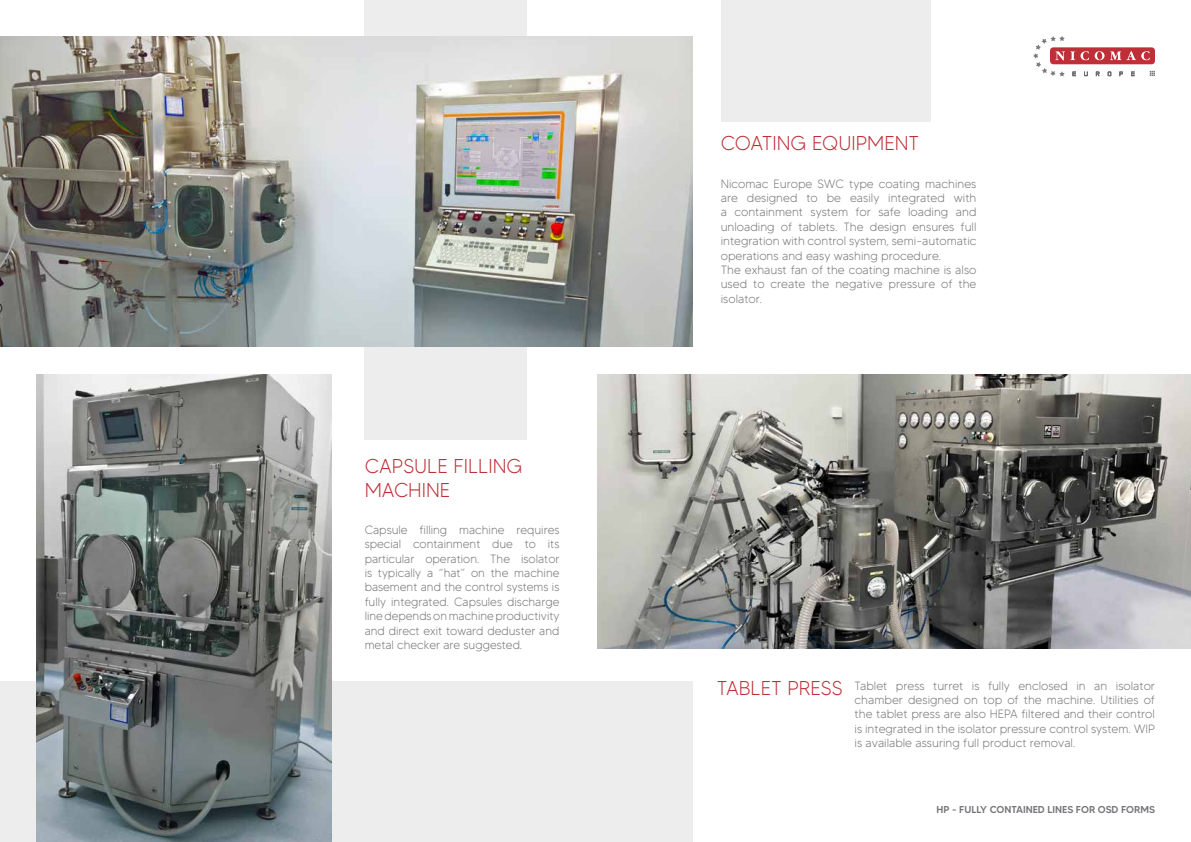
<style>
.page{position:relative;width:1191px;height:842px;background:#fff}
.page>*{position:absolute;margin:0;border:0;box-sizing:border-box;transform-origin:0 0}
.t1{font:300 20px/24px "MADETOMMY";color:#be2f37}
.t2{font:300 12px/14.4px "MADETOMMY";color:#77787b;text-align:justify}
.t3{font:500 10px "MADETOMMY";color:#77787b}
</style>
<div class="page">
<div style="left:0;top:681px;width:692px;height:161px;background:#ededee"></div>
<div style="left:365px;top:0;width:162px;height:440px;background:#ededee"></div>
<div style="left:720px;top:0;width:210px;height:122px;background:#ededee"></div>
<img style="left:597px;top:375px;width:594px;height:274px">
<img style="left:0;top:36px;width:692px;height:310px">
<img style="left:36px;top:375px;width:295px;height:467px">
<svg style="left:1033px;top:36px;width:122px;height:40px"></svg>
<h1 class="t1" style="left:365px;top:454px;width:159px">CAPSULE FILLING<br>MACHINE</h1>
<p class="t2" style="left:365px;top:522px;width:196px">Capsule filling machine requires special containment due to its particular operation. The isolator is typically a “hat” on the machine basement and the control systems is fully integrated. Capsules discharge line depends on machine productivity and direct exit toward deduster and metal checker are suggested.</p>
<h1 class="t1" style="left:720px;top:131px;width:200px">COATING EQUIPMENT</h1>
<p class="t2" style="left:720px;top:176px;width:257px;text-align:left">Nicomac Europe SWC type coating machines are designed to be easily integrated with a containment system for safe loading and unloading of tablets. The design ensures full integration with control system, semi-automatic operations and easy washing procedure.<br>The exhaust fan of the coating machine is also used to create the negative pressure of the isolator.</p>
<h1 class="t1" style="left:716px;top:676px;width:127px">TABLET PRESS</h1>
<p class="t2" style="left:854px;top:678px;width:302px">Tablet press turret is fully enclosed in an isolator chamber designed on top of the machine. Utilities of the tablet press are also HEPA filtered and their control is integrated in the isolator pressure control system. WIP is available assuring full product removal.</p>
<p class="t3" style="left:936px;top:803px;width:220px">HP - FULLY CONTAINED LINES FOR OSD FORMS</p>
</div>
